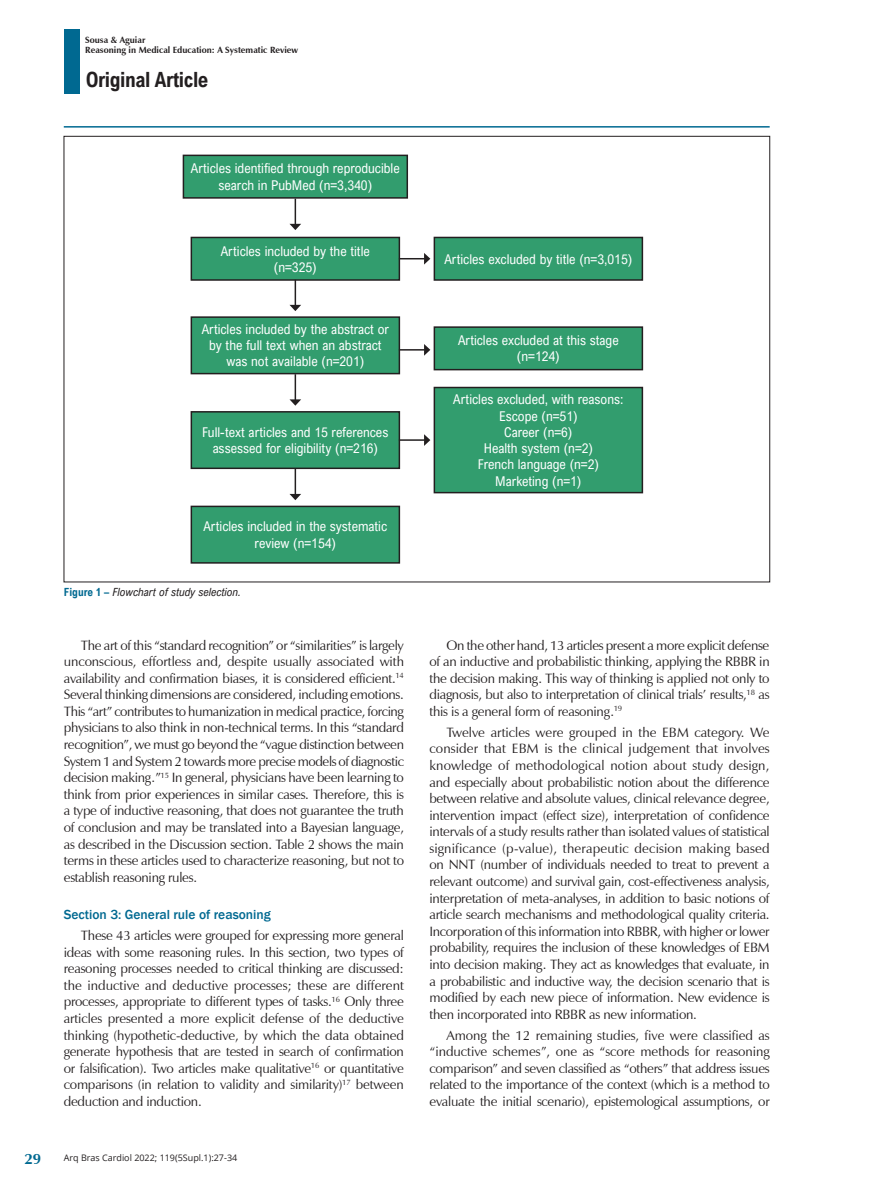
<style>
.page{position:relative;width:893px;height:1191px;background:#fff}
.page>*{position:absolute;margin:0;border:0;box-sizing:border-box;transform-origin:0 0}
.t1{font:700 21px "Arial Nova Cond";letter-spacing:-.02em;color:#231f20}
.t2{font:700 15px "Zapf Humanist 601 BT";color:#006991}
._01-TEXTO_BASICO{font:13.5px/16.6px "Zapf Humanist 601 BT";letter-spacing:-.02em;color:#231f20;text-align:justify}
.t3{font:13.5px/16.2px "Arial Nova Cond";color:#fff;text-align:center}
._03_-_SUBTITULO_PRIN{font:500 13.5px "Franklin Gothic";color:#006991}
._06_-_LEGENDA_FIGURA{font:italic 11.25px "Arial Nova Cond";color:#231f20}
.t4{font:700 9px/10.8px "Zapf Humanist 601 BT";color:#231f20}
.t5{font:9px "Open Sans";color:#231f20}
.s1{font-weight:700;font-style:normal;color:#006991}
</style>
<div class="page">
<hr style="left:64px;top:126px;width:706px;height:2px;background:#006991">
<div style="left:64px;top:29px;width:16px;height:65px;background:#006991"></div>
<div style="left:183px;top:155px;width:224px;height:43px;background:#329d6e"></div>
<div style="left:183px;top:155px;width:225px;height:44px;border:2px solid #231f20"></div>
<div style="left:434px;top:237px;width:208px;height:43px;background:#329d6e"></div>
<div style="left:434px;top:237px;width:209px;height:44px;border:2px solid #231f20"></div>
<div style="left:434px;top:327px;width:208px;height:43px;background:#329d6e"></div>
<div style="left:434px;top:326px;width:209px;height:44px;border:2px solid #231f20"></div>
<div style="left:434px;top:387px;width:208px;height:105px;background:#329d6e"></div>
<div style="left:434px;top:387px;width:209px;height:106px;border:2px solid #231f20"></div>
<div style="left:191px;top:317px;width:208px;height:56px;background:#329d6e"></div>
<div style="left:191px;top:316px;width:209px;height:58px;border:2px solid #231f20"></div>
<div style="left:191px;top:412px;width:208px;height:56px;background:#329d6e"></div>
<div style="left:191px;top:411px;width:209px;height:58px;border:2px solid #231f20"></div>
<div style="left:191px;top:506px;width:208px;height:57px;background:#329d6e"></div>
<div style="left:191px;top:505px;width:209px;height:58px;border:2px solid #231f20"></div>
<div style="left:191px;top:237px;width:208px;height:43px;background:#329d6e"></div>
<div style="left:191px;top:237px;width:209px;height:44px;border:2px solid #231f20"></div>
<svg style="left:289px;top:199px;width:12px;height:31px"></svg>
<svg style="left:289px;top:280px;width:12px;height:31px"></svg>
<svg style="left:289px;top:374px;width:12px;height:32px"></svg>
<svg style="left:289px;top:469px;width:12px;height:31px"></svg>
<svg style="left:399px;top:253px;width:31px;height:11px"></svg>
<svg style="left:399px;top:344px;width:31px;height:12px"></svg>
<hr style="left:399px;top:439px;width:26px;height:2px;background:#231f20">
<svg style="left:424px;top:434px;width:6px;height:12px"></svg>
<p class="t4" style="left:85px;top:34px;width:214px">Sousa &amp; Aguiar<br>Reasoning in Medical Education: A Systematic Review</p>
<h1 class="t1" style="left:86px;top:67px;width:124px">Original Article</h1>
<p class="t3" style="left:191px;top:160px;width:210px">Articles identified through reproducible search in PubMed (n=3,340)</p>
<p class="t3" style="left:221px;top:242px;width:150px">Articles included by the title (n=325)</p>
<p class="t3" style="left:202px;top:321px;width:189px">Articles included by the abstract or by the full text when an abstract was not available (n=201)</p>
<p class="t3" style="left:202px;top:424px;width:188px">Full-text articles and 15 references assessed for eligibility (n=216)</p>
<p class="t2" style="left:25px;top:1149px;width:18px">29</p>
<p class="t3" style="left:203px;top:518px;width:185px">Articles included in the systematic review (n=154)</p>
<p class="_06_-_LEGENDA_FIGURA" style="left:64px;top:585px;width:179px"><span class="s1">Figure 1 –</span> Flowchart of study selection.</p>
<p class="_01-TEXTO_BASICO" style="left:64px;top:636px;width:342px;text-indent:17px">The art of this “standard recognition” or “similarities” is largely unconscious, effortless and, despite usually associated with availability and confirmation biases, it is considered efficient.<sup>14<br></sup>Several thinking dimensions are considered, including emotions.<br>This “art” contributes to humanization in medical practice, forcing physicians to also think in non-technical terms. In this “standard recognition”, we must go beyond the “vague distinction between System 1 and System 2 towards more precise models of diagnostic decision making.”<sup>15</sup> In general, physicians have been learning to think from prior experiences in similar cases. Therefore, this is a type of inductive reasoning, that does not guarantee the truth of conclusion and may be translated into a Bayesian language, as described in the Discussion section. Table 2 shows the main terms in these articles used to characterize reasoning, but not to establish reasoning rules.</p>
<p class="_03_-_SUBTITULO_PRIN" style="left:64px;top:906px;width:209px">Section 3: General rule of reasoning</p>
<p class="_01-TEXTO_BASICO" style="left:64px;top:927px;width:342px;text-indent:17px">These 43 articles were grouped for expressing more general ideas with some reasoning rules. In this section, two types of reasoning processes needed to critical thinking are discussed: the inductive and deductive processes; these are different processes, appropriate to different types of tasks.<sup>16</sup> Only three articles presented a more explicit defense of the deductive thinking (hypothetic-deductive, by which the data obtained generate hypothesis that are tested in search of confirmation or falsification). Two articles make qualitative<sup>16</sup> or quantitative comparisons (in relation to validity and similarity)<sup>17</sup> between deduction and induction.</p>
<p class="t5" style="left:64px;top:1152px;width:175px">Arq Bras Cardiol 2022; 119(5Supl.1):27-34</p>
<p class="t3" style="left:444px;top:250px;width:189px">Articles excluded by title (n=3,015)</p>
<p class="t3" style="left:458px;top:332px;width:162px">Articles excluded at this stage (n=124)</p>
<p class="t3" style="left:453px;top:391px;width:172px">Articles excluded, with reasons:</p>
<p class="t3" style="left:499px;top:407px;width:80px">Escope (n=51)</p>
<p class="t3" style="left:504px;top:424px;width:70px">Career (n=6)</p>
<p class="t3" style="left:484px;top:440px;width:111px">Health system (n=2)</p>
<p class="t3" style="left:478px;top:456px;width:123px">French language (n=2)</p>
<p class="t3" style="left:495px;top:472px;width:88px">Marketing (n=1)</p>
<p class="_01-TEXTO_BASICO" style="left:429px;top:636px;width:342px;text-indent:17px">On the other hand, 13 articles present a more explicit defense of an inductive and probabilistic thinking, applying the RBBR in the decision making. This way of thinking is applied not only to diagnosis, but also to interpretation of clinical trials’ results,<sup>18</sup> as this is a general form of reasoning.<sup>19</sup></p>
<p class="_01-TEXTO_BASICO" style="left:429px;top:724px;width:342px;text-indent:17px">Twelve articles were grouped in the EBM category. We consider that EBM is the clinical judgement that involves knowledge of methodological notion about study design, and especially about probabilistic notion about the difference between relative and absolute values, clinical relevance degree, intervention impact (effect size), interpretation of confidence intervals of a study results rather than isolated values of statistical significance (p-value), therapeutic decision making based on NNT (number of individuals needed to treat to prevent a relevant outcome) and survival gain, cost-effectiveness analysis, interpretation of meta-analyses, in addition to basic notions of article search mechanisms and methodological quality criteria.<br>Incorporation of this information into RBBR, with higher or lower probability, requires the inclusion of these knowledges of EBM into decision making. They act as knowledges that evaluate, in a probabilistic and inductive way, the decision scenario that is modified by each new piece of information. New evidence is then incorporated into RBBR as new information.</p>
<p class="_01-TEXTO_BASICO" style="left:429px;top:1026px;width:342px;text-indent:17px">Among the 12 remaining studies, five were classified as “inductive schemes”, one as “score methods for reasoning comparison” and seven classified as “others” that address issues related to the importance of the context (which is a method to evaluate the initial scenario), epistemological assumptions, or</p>
</div>
